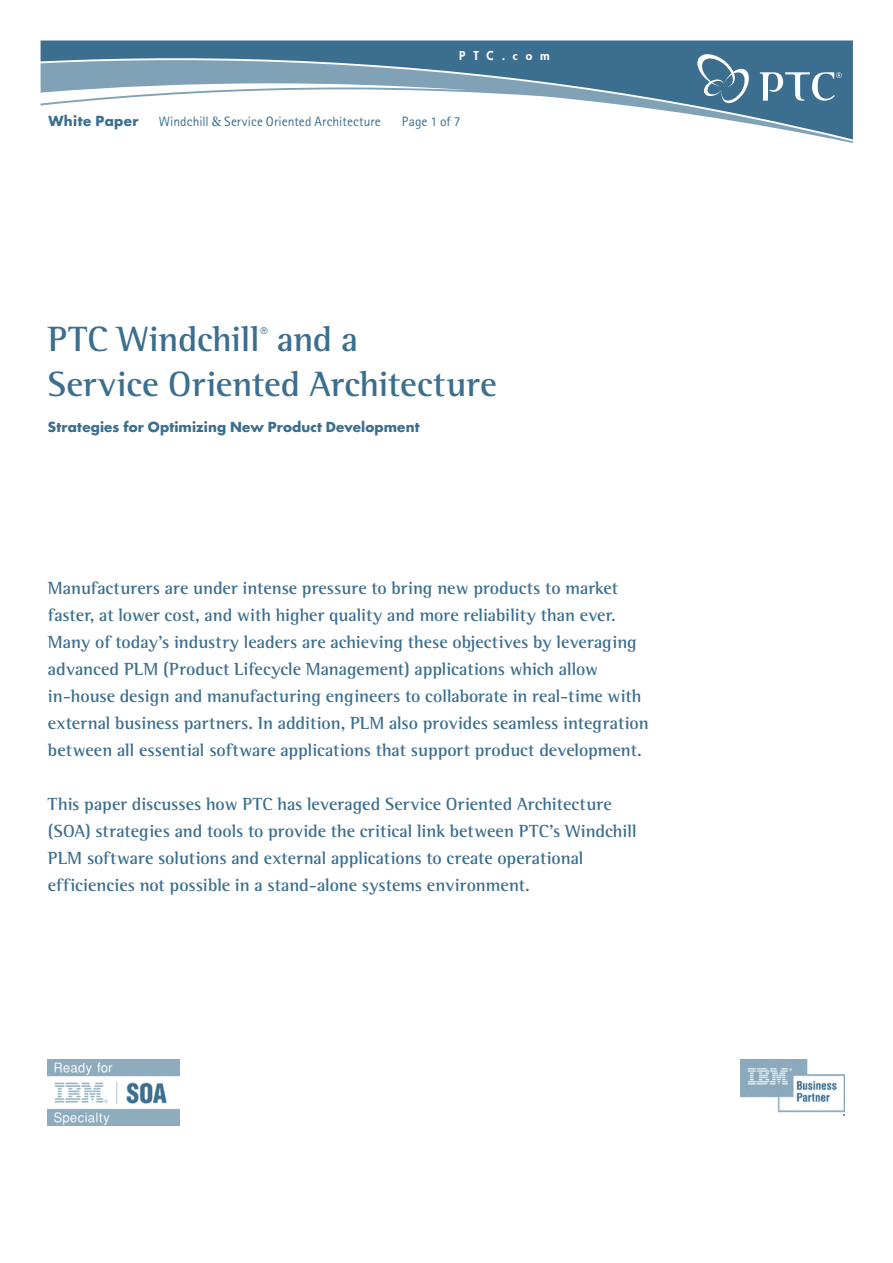
<style>
.page{position:relative;width:893px;height:1263px;background:#fff}
.page>*{position:absolute;margin:0;border:0;box-sizing:border-box;transform-origin:0 0}
.t1{font:700 36px/45px "Rotis Semi Serif";color:#3b6e8f}
.t2{font:700 18px/27px "Rotis Semi Serif";letter-spacing:-.005em;color:#3b6e8f}
.t3{font:13.5px "Rotis Sans Serif";letter-spacing:.005em;color:#3b6e8f}
.t4{font:700 13.5px "Futura";letter-spacing:.01em;color:#3b6e8f}
.t5{font:700 13.5px "Futura";letter-spacing:.03em;color:#3b6e8f}
.t6{font:800 12px "Futura";letter-spacing:.65em;color:#fff}
.t7{font:9px "Futura";color:#3b6e8f}
.s1{font-family:"Georgia"}
</style>
<div class="page">
<svg style="left:41px;top:41px;width:812px;height:98px"></svg>
<svg style="left:697px;top:54px;width:54px;height:49px"></svg>
<svg style="left:760px;top:72px;width:82px;height:29px"></svg>
<img style="left:47px;top:1060px;width:133px;height:65px">
<img style="left:740px;top:1060px;width:105px;height:55px">
<p class="t6" style="left:459px;top:48px;width:92px">PTC.com</p>
<p class="t5" style="left:48px;top:112px;width:92px">White Paper</p>
<p class="t3" style="left:159px;top:113px;width:224px">Windchill <span class="s1">&amp;</span> Service Oriented Architecture</p>
<p class="t3" style="left:402px;top:113px;width:60px">Page 1 of 7</p>
<h1 class="t1" style="left:48px;top:316px;width:213px">PTC Windchill</h1>
<p class="t7" style="left:261px;top:325px;width:9px">®</p>
<h1 class="t1" style="left:48px;top:316px;width:450px;text-indent:229px">and a<br>Service Oriented Architecture</h1>
<p class="t4" style="left:48px;top:418px;width:373px">Strategies for Optimizing New Product Development</p>
<p class="t2" style="left:48px;top:574px;width:602px">Manufacturers are under intense pressure to bring new products to market faster, at lower cost, and with higher quality and more reliability than ever.<br>Many of today’s industry leaders are achieving these objectives by leveraging advanced PLM (Product Lifecycle Management) applications which allow in-house design and manufacturing engineers to collaborate in real-time with external business partners. In addition, PLM also provides seamless integration between all essential software applications that support product development.</p>
<p class="t2" style="left:48px;top:790px;width:590px">This paper discusses how PTC has leveraged Service Oriented Architecture (SOA) strategies and tools to provide the critical link between PTC’s Windchill PLM software solutions and external applications to create operational efficiencies not possible in a stand-alone systems environment.</p>
</div>
